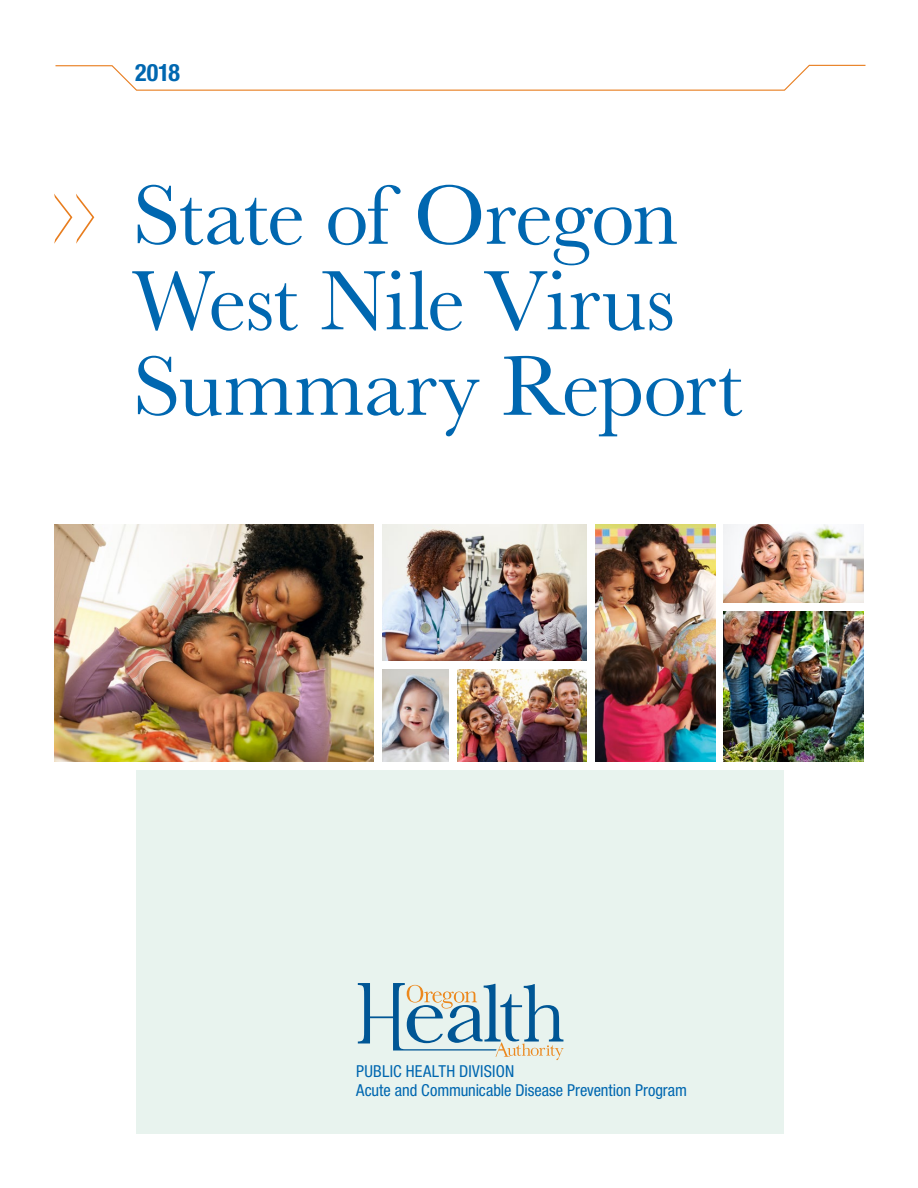
<style>
.page{position:relative;width:918px;height:1188px;background:#fff}
.page>*{position:absolute;margin:0;border:0;box-sizing:border-box;transform-origin:0 0}
.Cover_title{font:87px/85.5px "Baskerville URW";letter-spacing:-.01em;color:#0067b0}
.cover_date{font:700 condensed 24px "Helvetica Neue LT Std";color:#0067b0}
.t1{font:condensed 16.5px/19.8px "Helvetica Neue LT Std";color:#0067b0}
</style>
<div class="page">
<svg style="left:55px;top:64px;width:811px;height:27px"></svg>
<div style="left:136px;top:771px;width:648px;height:363px;background:#e8f3ee"></div>
<svg style="left:358px;top:983px;width:206px;height:77px"></svg>
<img style="left:382px;top:525px;width:205px;height:135px">
<img style="left:596px;top:525px;width:119px;height:236px">
<img style="left:54px;top:525px;width:320px;height:236px">
<img style="left:724px;top:525px;width:140px;height:77px">
<img style="left:724px;top:611px;width:140px;height:150px">
<img style="left:382px;top:670px;width:66px;height:91px">
<img style="left:457px;top:670px;width:130px;height:91px">
<svg style="left:54px;top:194px;width:40px;height:50px"></svg>
<p class="cover_date" style="left:135px;top:58px;width:47px">2018</p>
<p class="Cover_title" style="left:133px;top:174px;width:612px">State of Oregon<br>West Nile Virus<br>Summary Report</p>
<p class="t1" style="left:356px;top:1061px;width:332px">PUBLIC HEALTH DIVISION<br>Acute and Communicable Disease Prevention Program</p>
</div>
